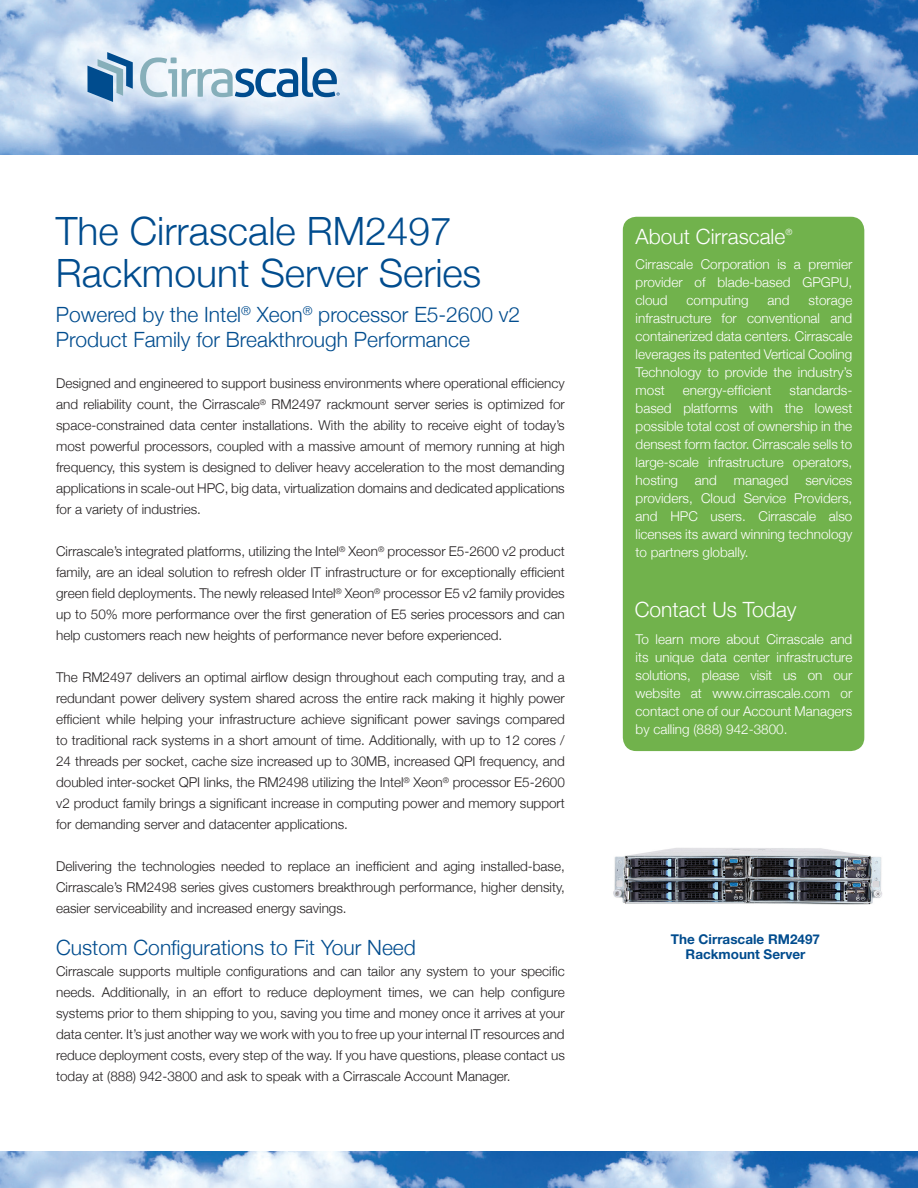
<style>
.page{position:relative;width:918px;height:1188px;background:#fff}
.page>*{position:absolute;margin:0;border:0;box-sizing:border-box;transform-origin:0 0}
.t1{font:300 39px/42px "Helvetica Neue";color:#004c8e}
.t2{font:300 21px/25.2px "Helvetica Neue";color:#004c8e}
.t3{font:300 21px "Helvetica Neue";color:#fff}
.t4{font:300 13.5px/21px "Helvetica Neue";color:#231f20;text-align:justify}
.t5{font:300 13.5px/18px "Helvetica Neue";color:#fff;text-align:justify}
.t6{font:700 13.5px "Helvetica Neue";color:#004c8e}
.t7{font:300 8.7px "Helvetica Neue";color:#fff}
</style>
<div class="page">
<img style="left:0;top:0;width:918px;height:154px">
<img style="left:0;top:1151px;width:918px;height:37px">
<svg style="left:87px;top:52px;width:46px;height:50px;background:#719cc1"></svg>
<svg style="left:140px;top:57px;width:200px;height:40px"></svg>
<div style="left:623px;top:217px;width:241px;height:534px;background:#71b24c;border-radius:14px"></div>
<img style="left:613px;top:848px;width:269px;height:57px">
<p class="t1" style="left:56px;top:209px;width:427px">The Cirrascale RM2497<br>Rackmount Server Series</p>
<p class="t2" style="left:56px;top:301px;width:466px">Powered by the Intel<sup>®</sup> Xeon<sup>®</sup> processor E5-2600 v2<br>Product Family for Breakthrough Performance</p>
<p class="t4" style="left:56px;top:372px;width:510px">Designed and engineered to support business environments where operational efficiency and reliability count, the Cirrascale<sup>®</sup> RM2497 rackmount server series is optimized for space-constrained data center installations. With the ability to receive eight of today’s most powerful processors, coupled with a massive amount of memory running at high frequency, this system is designed to deliver heavy acceleration to the most demanding applications in scale-out HPC, big data, virtualization domains and dedicated applications for a variety of industries.</p>
<p class="t4" style="left:56px;top:540px;width:510px">Cirrascale’s integrated platforms, utilizing the Intel<sup>®</sup> Xeon<sup>®</sup> processor E5-2600 v2 product family, are an ideal solution to refresh older IT infrastructure or for exceptionally efficient green field deployments. The newly released Intel<sup>®</sup> Xeon<sup>®</sup> processor E5 v2 family provides up to 50% more performance over the first generation of E5 series processors and can help customers reach new heights of performance never before experienced.</p>
<p class="t4" style="left:56px;top:666px;width:510px">The RM2497 delivers an optimal airflow design throughout each computing tray, and a redundant power delivery system shared across the entire rack making it highly power efficient while helping your infrastructure achieve significant power savings compared to traditional rack systems in a short amount of time. Additionally, with up to 12 cores / 24 threads per socket, cache size increased up to 30MB, increased QPI frequency, and doubled inter-socket QPI links, the RM2498 utilizing the Intel<sup>®</sup> Xeon<sup>®</sup> processor E5-2600 v2 product family brings a significant increase in computing power and memory support for demanding server and datacenter applications.</p>
<p class="t4" style="left:56px;top:855px;width:510px">Delivering the technologies needed to replace an inefficient and aging installed-base, Cirrascale’s RM2498 series gives customers breakthrough performance, higher density, easier serviceability and increased energy savings.</p>
<p class="t2" style="left:56px;top:935px;width:361px">Custom Configurations to Fit Your Need</p>
<p class="t4" style="left:56px;top:960px;width:510px">Cirrascale supports multiple configurations and can tailor any system to your specific needs. Additionally, in an effort to reduce deployment times, we can help configure systems prior to them shipping to you, saving you time and money once it arrives at your data center. It’s just another way we work with you to free up your internal IT resources and reduce deployment costs, every step of the way. If you have questions, please contact us today at (888) 942-3800 and ask to speak with a Cirrascale Account Manager.</p>
<p class="t3" style="left:636px;top:224px;width:151px">About Cirrascale</p>
<p class="t7" style="left:785px;top:226px;width:8px">®</p>
<p class="t5" style="left:636px;top:255px;width:218px">Cirrascale Corporation is a premier provider of blade-based GPGPU, cloud</p>
<p class="t5" style="left:687px;top:291px;width:64px">computing</p>
<p class="t5" style="left:768px;top:291px;width:24px">and</p>
<p class="t5" style="left:636px;top:291px;width:218px;text-indent:173px">storage infrastructure for conventional and containerized data centers. Cirrascale leverages its patented Vertical Cooling Technology to provide the industry’s most</p>
<p class="t5" style="left:636px;top:381px;width:218px;text-indent:154px">standards&shy;based platforms with the lowest possible total cost of ownership in the densest form factor. Cirrascale sells to large-scale infrastructure operators, hosting and managed services providers, Cloud Service Providers, and HPC users. Cirrascale also licenses its award winning technology to partners globally.</p>
<p class="t5" style="left:683px;top:381px;width:90px">energy-efficient</p>
<p class="t3" style="left:635px;top:597px;width:163px">Contact Us Today</p>
<p class="t5" style="left:636px;top:630px;width:218px">To learn more about Cirrascale and its unique data center infrastructure solutions, please visit us on our website at www.cirrascale.com or contact one of our Account Managers by calling (888) 942-3800.</p>
<p class="t6" style="left:671px;top:931px;width:151px">The Cirrascale RM2497</p>
<p class="t6" style="left:686px;top:946px;width:121px">Rackmount Server</p>
</div>
